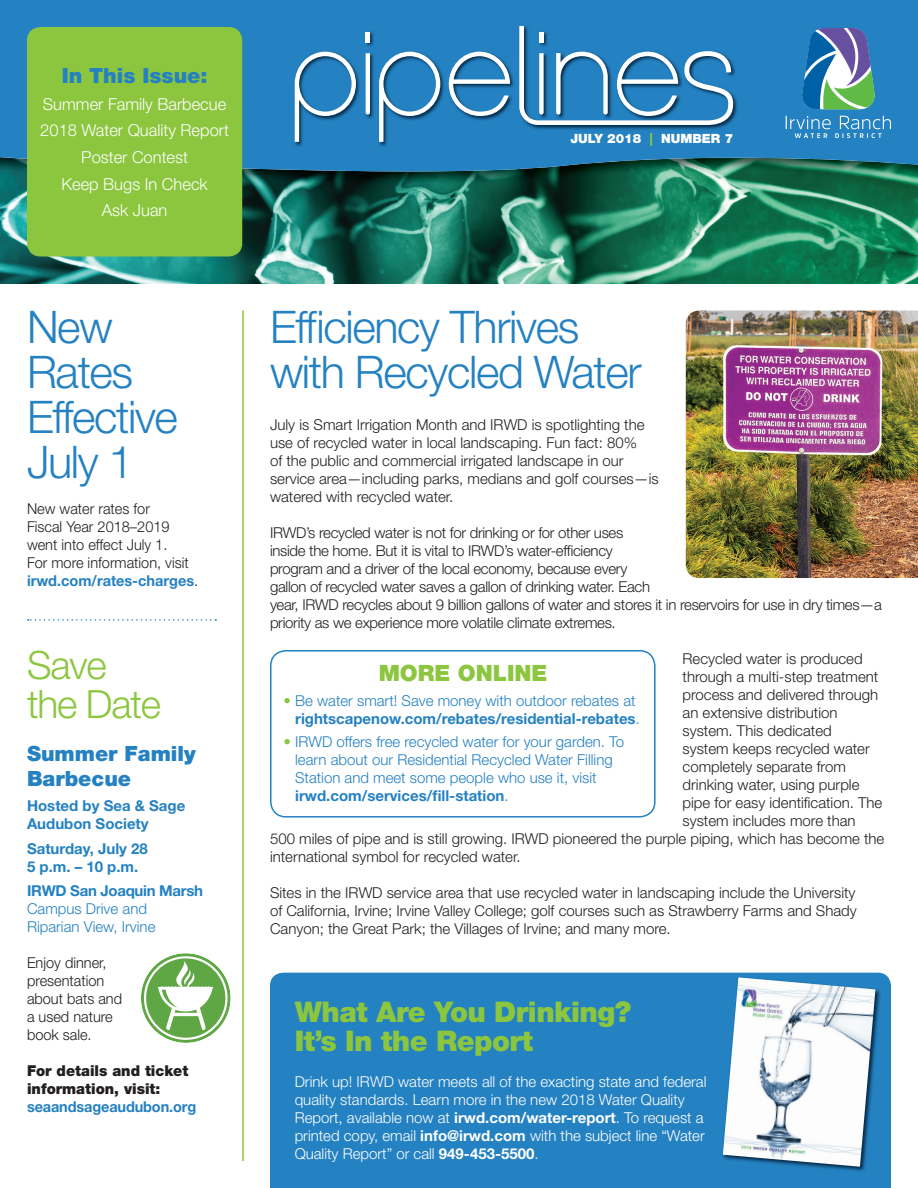
<style>
.page{position:relative;width:918px;height:1188px;background:#fff}
.page>*{position:absolute;margin:0;border:0;box-sizing:border-box;transform-origin:0 0}
.t1{font:300 45px/45px "Helvetica Neue LT Std";letter-spacing:-.03em;color:#2481c2}
.t2{font:300 39px/39px "Helvetica Neue LT Std";letter-spacing:-.03em;color:#8bc63e}
.t3{font:900 28.5px/28.5px "Helvetica Neue LT Std";letter-spacing:-.02em;color:#8bc63e}
.t4{font:900 22.5px "Helvetica Neue LT Std";color:#8bc63e}
.t5{font:900 21px/25.2px "Helvetica Neue LT Std";color:#2481c2}
.t6{font:300 16.5px/26.5px "Helvetica Neue LT Std";color:#fff;text-align:center}
.t7{font:300 15px/18px "Helvetica Neue LT Std";color:#231f20}
.t8{font:300 15px/18px "Helvetica Neue LT Std";letter-spacing:-.02em;color:#231f20}
.t9{font:300 15px/18px "Helvetica Neue LT Std";color:#fff}
.t10{font:300 15px/18px "Helvetica Neue LT Std";color:#2481c2}
.t11{font:700 15px/18px "Helvetica Neue LT Std";color:#2481c2}
.t12{font:900 15px/18px "Helvetica Neue LT Std";color:#231f20}
.t13{font:700 15px "Helvetica Neue LT Std";letter-spacing:-.02em;color:#2481c2}
.t14{font:900 12.75px "Helvetica Neue LT Std";color:#fff}
.s1{font-weight:700;color:#2481c2}
.s2{color:#8bc63e}
.s3{font-weight:300;color:#8bc63e}
.s4{font-weight:300}
.s5{font-weight:700}
</style>
<div class="page">
<img style="left:0;top:183px;width:918px;height:101px">
<hr style="left:242px;top:310px;width:2px;height:851px;background:#8bc63e">
<svg style="left:0;top:0;width:918px;height:183px;background:#227aab"></svg>
<img style="left:294px;top:25px;width:444px;height:122px">
<svg style="left:295px;top:52px;width:61px;height:90px"></svg>
<hr style="left:366px;top:32px;width:4px;height:11px;background:#fff">
<svg style="left:379px;top:52px;width:61px;height:90px"></svg>
<svg style="left:449px;top:52px;width:61px;height:64px"></svg>
<svg style="left:366px;top:53px;width:4px;height:62px"></svg>
<svg style="left:519px;top:26px;width:214px;height:99px"></svg>
<svg style="left:786px;top:116px;width:105px;height:22px;background:#4895cb"></svg>
<svg style="left:801px;top:28px;width:74px;height:81px"></svg>
<div style="left:27px;top:27px;width:215px;height:229px;background:#8bc63e;border-radius:14px"></div>
<img style="left:686px;top:310px;width:232px;height:268px">
<svg style="left:28px;top:619px;width:188px;height:2px"></svg>
<div style="left:270px;top:973px;width:621px;height:215px;background:#2481c2"></div>
<img style="left:722px;top:976px;width:159px;height:196px">
<img style="left:723px;top:977px;width:152px;height:190px">
<div style="left:270px;top:650px;width:386px;height:168px;border:2px solid #2481c2;border-radius:15px"></div>
<svg style="left:143px;top:955px;width:86px;height:86px"></svg>
<h3 class="t5" style="left:62px;top:63px;width:147px">In This Issue:</h3>
<p class="t6" style="left:40px;top:90px;width:190px">Summer Family Barbecue<br>2018 Water Quality Report<br>Poster Contest<br>Keep Bugs In Check<br>Ask Juan</p>
<h1 class="t1" style="left:27px;top:303px;width:152px">New<br>Rates<br>Effective<br>July 1</h1>
<p class="t7" style="left:27px;top:499px;width:173px">New water rates for<br>Fiscal Year 2018–2019 went into effect July 1.<br>For more information, visit <span class="s1">irwd.com/rates-charges</span>.</p>
<h2 class="t2" style="left:27px;top:644px;width:136px">Save the Date</h2>
<h3 class="t5" style="left:27px;top:741px;width:170px">Summer Family<br>Barbecue</h3>
<p class="t11" style="left:27px;top:796px;width:160px">Hosted by Sea &amp; Sage<br>Audubon Society</p>
<p class="t11" style="left:27px;top:839px;width:122px">Saturday, July 28<br>5 p.m. – 10 p.m.</p>
<p class="t13" style="left:27px;top:882px;width:178px">IRWD San Joaquin Marsh</p>
<p class="t10" style="left:27px;top:900px;width:130px">Campus Drive and<br>Riparian View, Irvine</p>
<p class="t7" style="left:27px;top:954px;width:97px">Enjoy dinner, presentation about bats and a used nature book sale.</p>
<p class="t12" style="left:27px;top:1062px;width:163px">For details and ticket information, visit:</p>
<p class="t11" style="left:27px;top:1098px;width:171px">seaandsageaudubon.org</p>
<p class="t14" style="left:570px;top:130px;width:164px">JULY 2018 <span class="s2">|</span> NUMBER 7</p>
<h1 class="t1" style="left:270px;top:303px;width:373px">Efficiency Thrives with Recycled Water</h1>
<p class="t7" style="left:270px;top:415px;width:390px">July is Smart Irrigation Month and IRWD is spotlighting the use of recycled water in local landscaping. Fun fact: 80%<br>of the public and commercial irrigated landscape in our service area—including parks, medians and golf courses—is watered with recycled water.</p>
<p class="t8" style="left:270px;top:523px;width:613px">IRWD’s recycled water is not for drinking or for other uses<br>inside the home. But it is vital to IRWD’s water-efficiency<br>program and a driver of the local economy, because every<br>gallon of recycled water saves a gallon of drinking water. Each<br>year, IRWD recycles about 9 billion gallons of water and stores it in reservoirs for use in dry times—a priority as we experience more volatile climate extremes.</p>
<p class="t7" style="left:683px;top:649px;width:182px">Recycled water is produced</p>
<p class="t7" style="left:683px;top:667px;width:197px">through a multi-step treatment</p>
<p class="t7" style="left:683px;top:685px;width:197px">process and delivered through</p>
<p class="t7" style="left:683px;top:703px;width:156px">an extensive distribution</p>
<p class="t7" style="left:683px;top:721px;width:151px">system. This dedicated</p>
<p class="t7" style="left:683px;top:739px;width:189px">system keeps recycled water</p>
<p class="t7" style="left:683px;top:757px;width:165px">completely separate from</p>
<p class="t7" style="left:683px;top:775px;width:178px">drinking water, using purple</p>
<p class="t7" style="left:683px;top:793px;width:201px">pipe for easy identification. The</p>
<p class="t7" style="left:683px;top:811px;width:175px">system includes more than</p>
<p class="t7" style="left:270px;top:829px;width:616px">500 miles of pipe and is still growing. IRWD pioneered the purple piping, which has become the</p>
<p class="t7" style="left:270px;top:847px;width:252px">international symbol for recycled water.</p>
<p class="t7" style="left:270px;top:883px;width:588px;text-align:justify">Sites in the IRWD service area that use recycled water in landscaping include the University of California, Irvine; Irvine Valley College; golf courses such as Strawberry Farms and Shady Canyon; the Great Park; the Villages of Irvine; and many more.</p>
<h3 class="t4" style="left:379px;top:660px;width:170px">MORE ONLINE</h3>
<p class="t11" style="left:284px;top:691px;width:358px;text-align:right"><span class="s3">•</span> <span class="s4">Be water smart! Save money with outdoor rebates at </span>rightscapenow.com/rebates/residential-rebates<span class="s4">.</span></p>
<p class="t10" style="left:295px;top:733px;width:331px;text-indent:-12px"><span class="s2">•</span> IRWD offers free recycled water for your garden. To learn about our Residential Recycled Water Filling Station and meet some people who use it, visit <span class="s5">irwd.com/services/fill-station</span>.</p>
<h3 class="t3" style="left:295px;top:998px;width:338px">What Are You Drinking?<br>It’s In the Report</h3>
<p class="t9" style="left:295px;top:1072px;width:413px">Drink up! IRWD water meets all of the exacting state and federal quality standards. Learn more in the new 2018 Water Quality Report, available now at <span class="s5">irwd.com/water-report</span>. To request a printed copy, email <span class="s5">info@irwd.com</span> with the subject line “Water Quality Report” or call <span class="s5">949-453-5500</span>.</p>
</div>
